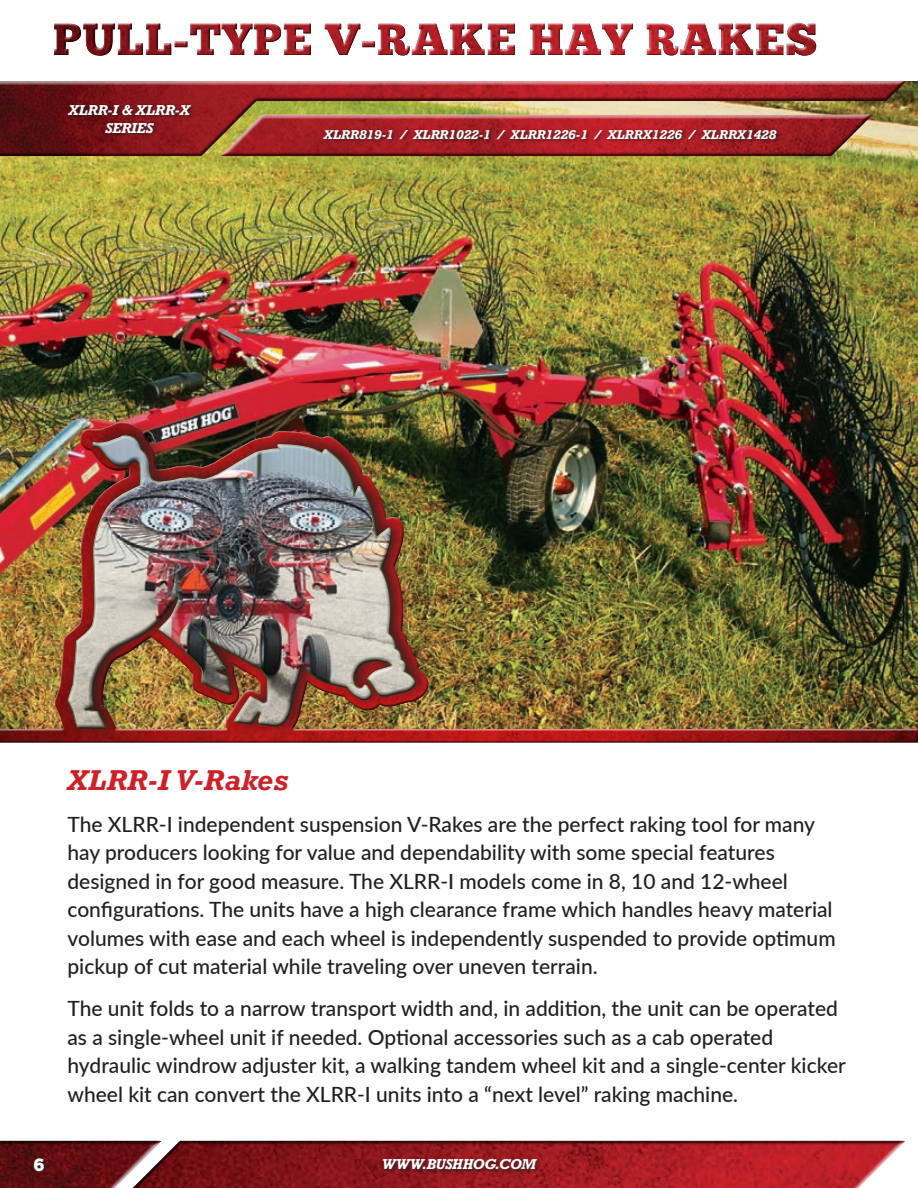
<style>
.page{position:relative;width:918px;height:1188px;background:#fff}
.page>*{position:absolute;margin:0;border:0;box-sizing:border-box;transform-origin:0 0}
.t1{font:italic 700 27px "Rockwell";letter-spacing:.01em;color:#cf2027}
.t2{font:500 21px/28.5px "Lato";color:#231f20}
.t3{font:18px "Chunk Five";color:#fff}
.t4{font:italic 700 13.5px/18px "Rockwell";letter-spacing:-.01em;color:#fff;text-align:center}
.t5{font:italic 700 12px "Rockwell";color:#fff}
</style>
<div class="page">
<img style="left:0;top:81px;width:918px;height:339px">
<div style="left:0;top:430px;width:918px;height:313px;background:#231f20;opacity:.75"></div>
<div style="left:59px;top:418px;width:377px;height:323px;background:#231f20;opacity:.9"></div>
<div style="left:65px;top:433px;width:352px;height:297px;background:#fff;opacity:.75"></div>
<div style="left:66px;top:439px;width:351px;height:291px;background:#231f20;opacity:.75"></div>
<div style="left:0;top:1140px;width:918px;height:48px;background:#231f20;opacity:.75"></div>
<div style="left:34px;top:1159px;width:14px;height:16px;background:#231f20;opacity:.75"></div>
<div style="left:381px;top:1158px;width:161px;height:16px;background:#231f20;opacity:.75"></div>
<div style="left:0;top:79px;width:909px;height:79px;background:#231f20;opacity:.75"></div>
<div style="left:321px;top:128px;width:460px;height:15px;background:#231f20;opacity:.75"></div>
<div style="left:66px;top:103px;width:130px;height:34px;background:#231f20;opacity:.75"></div>
<div style="left:53px;top:22px;width:763px;height:35px;background:#231f20;opacity:.75"></div>
<p class="t4" style="left:69px;top:101px;width:123px">XLRR-I &amp; XLRR-X<br>SERIES</p>
<p class="t5" style="left:324px;top:127px;width:454px">XLRR819-1 / XLRR1022-1 / XLRR1226-1 / XLRRX1226 / XLRRX1428</p>
<p class="t1" style="left:68px;top:763px;width:222px">XLRR-I V-Rakes</p>
<p class="t2" style="left:68px;top:809px;width:770px">The XLRR-I independent suspension V-Rakes are the perfect raking tool for many hay producers looking for value and dependability with some special features designed in for good measure. The XLRR-I models come in 8, 10 and 12-wheel configurations. The units have a high clearance frame which handles heavy material volumes with ease and each wheel is independently suspended to provide optimum pickup of cut material while traveling over uneven terrain.</p>
<p class="t2" style="left:68px;top:994px;width:780px">The unit folds to a narrow transport width and, in addition, the unit can be operated as a single-wheel unit if needed. Optional accessories such as a cab operated hydraulic windrow adjuster kit, a walking tandem wheel kit and a single-center kicker wheel kit can convert the XLRR-I units into a “next level” raking machine.</p>
<p class="t3" style="left:34px;top:1156px;width:12px">6</p>
<p class="t4" style="left:382px;top:1155px;width:156px">WWW.BUSHHOG.COM</p>
</div>
